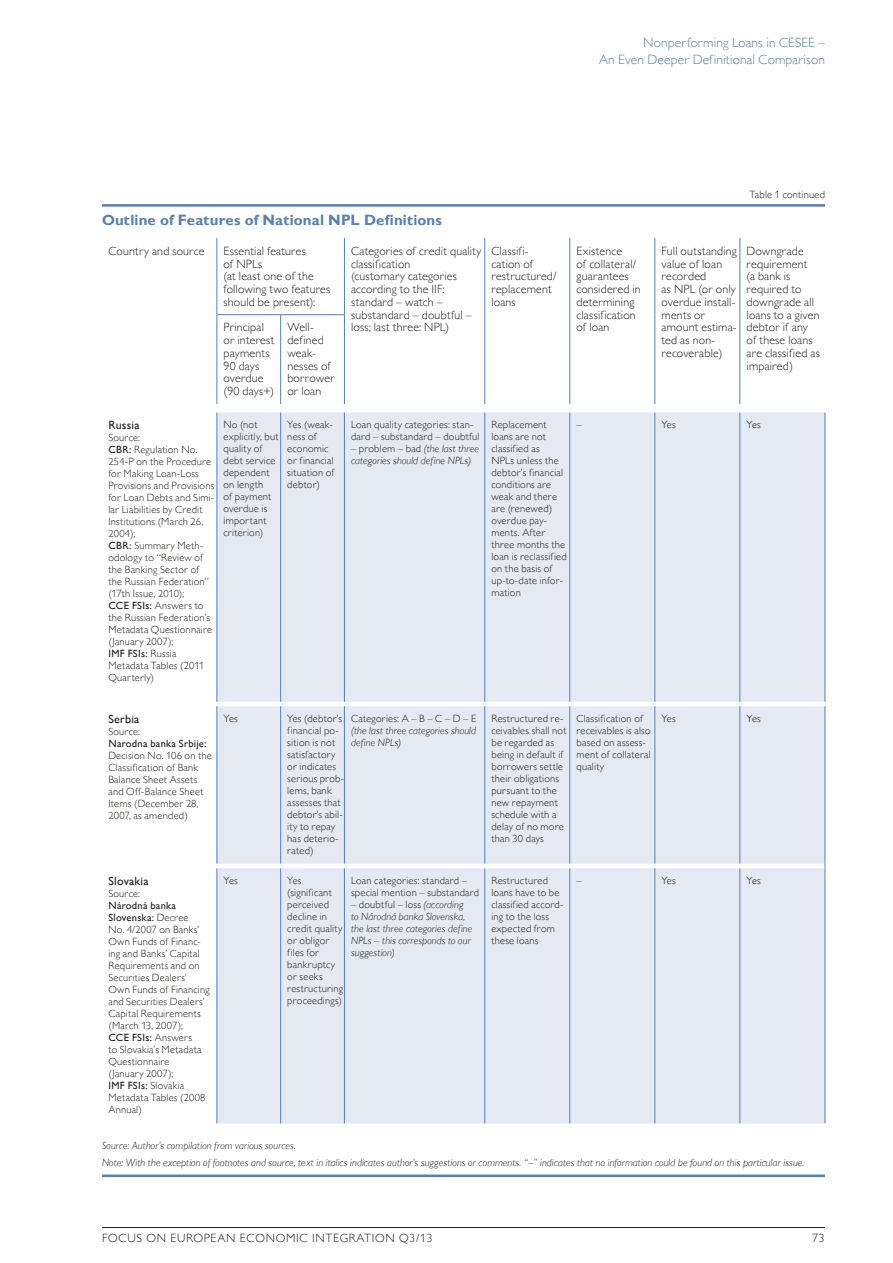
<style>
.page{position:relative;width:893px;height:1263px;background:#fff}
.page>*{position:absolute;margin:0;border:0;box-sizing:border-box;transform-origin:0 0}
.t1{font:700 15px "Gill Sans MT Pro";letter-spacing:.01em;color:#5980b0}
.t2{font:300 13.5px/16.5px "Gill Sans MT Pro";letter-spacing:.01em;color:#5980b0;text-align:right}
.t3{font:300 12px/12.8px "Gill Sans MT Pro";letter-spacing:.015em;color:#20201e}
.t4{font:300 12px "Gill Sans MT Pro";letter-spacing:.06em;color:#20201e}
.t5{font:500 12px "Gill Sans MT Pro";letter-spacing:.025em;color:#20201e}
.t6{font:300 10.5px/12px "Gill Sans MT Pro";letter-spacing:.02em;color:#20201e}
.t7{font:italic 300 10.5px/12px "Gill Sans MT Pro";letter-spacing:.01em;color:#20201e}
.t8{font:500 10.5px "Gill Sans MT Pro";letter-spacing:.025em;color:#20201e}
.s1{font-weight:500}
.s2{font-style:normal}
</style>
<div class="page">
<hr style="left:102px;top:1227px;width:723px;height:1px;background:#20201e">
<div style="left:218px;top:412px;width:607px;height:711px;background:#e4e9f3"></div>
<hr style="left:217px;top:238px;width:1px;height:76px;background:#5980b0">
<hr style="left:344px;top:238px;width:1px;height:76px;background:#5980b0">
<hr style="left:484px;top:238px;width:1px;height:77px;background:#5980b0">
<hr style="left:569px;top:238px;width:1px;height:77px;background:#5980b0">
<hr style="left:655px;top:238px;width:1px;height:77px;background:#5980b0">
<hr style="left:740px;top:238px;width:1px;height:77px;background:#5980b0">
<hr style="left:217px;top:314px;width:64px;height:1px;background:#5980b0">
<hr style="left:217px;top:315px;width:1px;height:89px;background:#5980b0">
<hr style="left:281px;top:314px;width:64px;height:1px;background:#5980b0">
<hr style="left:280px;top:315px;width:1px;height:89px;background:#5980b0">
<hr style="left:344px;top:315px;width:1px;height:89px;background:#5980b0">
<hr style="left:484px;top:315px;width:1px;height:89px;background:#5980b0">
<hr style="left:569px;top:315px;width:1px;height:89px;background:#5980b0">
<hr style="left:655px;top:315px;width:1px;height:89px;background:#5980b0">
<hr style="left:740px;top:315px;width:1px;height:89px;background:#5980b0">
<hr style="left:217px;top:412px;width:1px;height:290px;background:#5980b0">
<hr style="left:280px;top:412px;width:1px;height:290px;background:#5980b0">
<hr style="left:344px;top:412px;width:1px;height:290px;background:#5980b0">
<hr style="left:484px;top:412px;width:1px;height:290px;background:#5980b0">
<hr style="left:569px;top:412px;width:1px;height:290px;background:#5980b0">
<hr style="left:655px;top:412px;width:1px;height:290px;background:#5980b0">
<hr style="left:740px;top:412px;width:1px;height:290px;background:#5980b0">
<hr style="left:825px;top:412px;width:1px;height:290px;background:#5980b0">
<hr style="left:217px;top:706px;width:1px;height:158px;background:#5980b0">
<hr style="left:280px;top:706px;width:1px;height:158px;background:#5980b0">
<hr style="left:344px;top:706px;width:1px;height:158px;background:#5980b0">
<hr style="left:484px;top:706px;width:1px;height:158px;background:#5980b0">
<hr style="left:569px;top:706px;width:1px;height:158px;background:#5980b0">
<hr style="left:655px;top:706px;width:1px;height:158px;background:#5980b0">
<hr style="left:740px;top:706px;width:1px;height:158px;background:#5980b0">
<hr style="left:825px;top:706px;width:1px;height:158px;background:#5980b0">
<hr style="left:217px;top:868px;width:1px;height:255px;background:#5980b0">
<hr style="left:280px;top:868px;width:1px;height:255px;background:#5980b0">
<hr style="left:344px;top:868px;width:1px;height:255px;background:#5980b0">
<hr style="left:484px;top:868px;width:1px;height:255px;background:#5980b0">
<hr style="left:569px;top:868px;width:1px;height:255px;background:#5980b0">
<hr style="left:655px;top:868px;width:1px;height:255px;background:#5980b0">
<hr style="left:740px;top:868px;width:1px;height:255px;background:#5980b0">
<hr style="left:825px;top:868px;width:1px;height:255px;background:#5980b0">
<hr style="left:102px;top:204px;width:723px;height:3px;background:#5980b0">
<hr style="left:102px;top:1174px;width:723px;height:3px;background:#5980b0">
<p class="t2" style="left:599px;top:34px;width:227px">Nonperforming Loans in CESEE –<br>An Even Deeper Definitional Comparison</p>
<p class="t6" style="left:749px;top:188px;width:77px">Table 1 continued</p>
<h1 class="t1" style="left:102px;top:211px;width:341px">Outline of Features of National NPL Definitions</h1>
<p class="t3" style="left:108px;top:244px;width:98px">Country and source</p>
<p class="t3" style="left:224px;top:244px;width:108px">Essential features<br>of NPLs<br>(at least one of the following two features should be present):</p>
<p class="t3" style="left:351px;top:244px;width:132px">Categories of credit quality classification<br>(customary categories according to the IIF: standard – watch – substandard – doubtful – loss; last three: NPL)</p>
<p class="t3" style="left:491px;top:244px;width:67px">Classifi&shy;cation of restructured/ replacement loans</p>
<p class="t3" style="left:576px;top:244px;width:66px">Existence<br>of collateral/ guarantees considered in determining classification of loan</p>
<p class="t3" style="left:661px;top:244px;width:77px">Full out standing value of loan recorded<br>as NPL (or only overdue install&shy;ments or amount estima&shy;ted as non&shy;recoverable)</p>
<p class="t3" style="left:747px;top:244px;width:75px">Downgrade requirement<br>(a bank is required to downgrade all loans to a given debtor if any of these loans are classified as impaired)</p>
<p class="t3" style="left:224px;top:321px;width:52px">Principal or interest payments<br>90 days overdue (90 days+)</p>
<p class="t3" style="left:287px;top:321px;width:49px">Well&shy;defined weak&shy;nesses of borrower or loan</p>
<p class="t5" style="left:108px;top:418px;width:33px">Russia</p>
<p class="t6" style="left:108px;top:431px;width:107px">Source:<br><span class="s1">CBR:</span> Regulation No.<br>254-P on the Procedure for Making Loan-Loss<br>Provisions and Provisions for Loan Debts and Simi&shy;lar Liabilities by Credit<br>Institutions (March 26,<br>2004);<br><span class="s1">CBR:</span> Summary Meth&shy;odology to “Review of the Banking Sector of the Russian Federation” (17th Issue, 2010);<br><span class="s1">CCE FSIs:</span> Answers to the Russian Federation’s<br>Metadata Questionnaire (January 2007);<br><span class="s1">IMF FSIs:</span> Russia<br>Metadata Tables (2011<br>Quarterly)</p>
<p class="t6" style="left:224px;top:418px;width:57px">No (not explicitly, but quality of debt service dependent on length<br>of payment overdue is important criterion)</p>
<p class="t6" style="left:287px;top:418px;width:49px">Yes (weak&shy;ness of economic or financial situation of debtor)</p>
<p class="t6" style="left:351px;top:418px;width:130px">Loan quality categories: stan&shy;dard – substandard – doubtful</p>
<p class="t7" style="left:351px;top:442px;width:129px"><span class="s2">– problem – bad</span> (the last three categories should define NPLs)</p>
<p class="t6" style="left:491px;top:418px;width:77px">Replacement loans are not classified as<br>NPLs unless the debtor’s financial conditions are weak and there are (renewed) overdue pay&shy;ments. After three months the loan is reclassified on the basis of up-to-date infor&shy;mation</p>
<p class="t6" style="left:576px;top:418px;width:7px">–</p>
<p class="t6" style="left:661px;top:418px;width:16px">Yes</p>
<p class="t6" style="left:747px;top:418px;width:16px">Yes</p>
<p class="t5" style="left:108px;top:712px;width:32px">Serbia</p>
<p class="t6" style="left:108px;top:725px;width:33px">Source:</p>
<p class="t8" style="left:108px;top:737px;width:99px">Narodna banka Srbije:</p>
<p class="t6" style="left:108px;top:749px;width:105px">Decision No. 106 on the<br>Classification of Bank<br>Balance Sheet Assets and Off-Balance Sheet<br>Items (December 28,<br>2007, as amended)</p>
<p class="t5" style="left:108px;top:874px;width:42px">Slovakia</p>
<p class="t6" style="left:108px;top:887px;width:33px">Source:</p>
<p class="t6" style="left:108px;top:899px;width:103px"><span class="s1">Národná banka<br>Slovenska:</span> Decree<br>No. 4/2007 on Banks’<br>Own Funds of Financ&shy;ing and Banks’ Capital<br>Requirements and on<br>Securities Dealers’<br>Own Funds of Financing and Securities Dealers’<br>Capital Requirements (March 13, 2007);<br><span class="s1">CCE FSIs:</span> Answers<br>to Slovakia’s Metadata<br>Questionnaire<br>(January 2007);<br><span class="s1">IMF FSIs:</span> Slovakia<br>Metadata Tables (2008<br>Annual)</p>
<p class="t6" style="left:224px;top:712px;width:16px">Yes</p>
<p class="t6" style="left:287px;top:712px;width:58px">Yes (debtor’s financial po&shy;sition is not satisfactory or indicates serious prob&shy;lems, bank assesses that debtor’s abil&shy;ity to repay has deterio&shy;rated)</p>
<p class="t6" style="left:351px;top:712px;width:127px">Categories: A – B – C – D – E</p>
<p class="t7" style="left:351px;top:724px;width:126px">(the last three categories should define NPLs)</p>
<p class="t6" style="left:491px;top:712px;width:77px">Restructured re&shy;ceivables shall not be regarded as being in default if borrowers settle their obligations pursuant to the new repayment schedule with a delay of no more than 30 days</p>
<p class="t6" style="left:576px;top:712px;width:76px">Classification of receivables is also based on assess&shy;ment of collateral quality</p>
<p class="t6" style="left:661px;top:712px;width:16px">Yes</p>
<p class="t6" style="left:747px;top:712px;width:16px">Yes</p>
<p class="t6" style="left:224px;top:874px;width:16px">Yes</p>
<p class="t6" style="left:287px;top:874px;width:57px">Yes (significant perceived decline in credit quality or obligor files for bankruptcy or seeks restructuring proceedings)</p>
<p class="t6" style="left:351px;top:874px;width:130px">Loan categories: standard – special mention – substandard</p>
<p class="t7" style="left:351px;top:898px;width:123px"><span class="s2">– doubtful – loss</span> (according to Národná banka Slovenska, the last three categories define<br>NPLs – this corresponds to our suggestion)</p>
<p class="t6" style="left:491px;top:874px;width:73px">Restructured loans have to be classified accord&shy;ing to the loss expected from these loans</p>
<p class="t6" style="left:576px;top:874px;width:7px">–</p>
<p class="t6" style="left:661px;top:874px;width:16px">Yes</p>
<p class="t6" style="left:747px;top:874px;width:16px">Yes</p>
<p class="t7" style="left:102px;top:1137px;width:704px;line-height:17px">Source: Author’s compilation from various sources.<br>Note: With the exception of footnotes and source, text in italics indicates author’s suggestions or comments. “–” indicates that no information could be found on this particular issue.</p>
<p class="t4" style="left:102px;top:1231px;width:332px">FOCUS ON EUROPEAN ECONOMIC INTEGRATION Q3/13</p>
<p class="t3" style="left:812px;top:1232px;width:14px">73</p>
</div>
